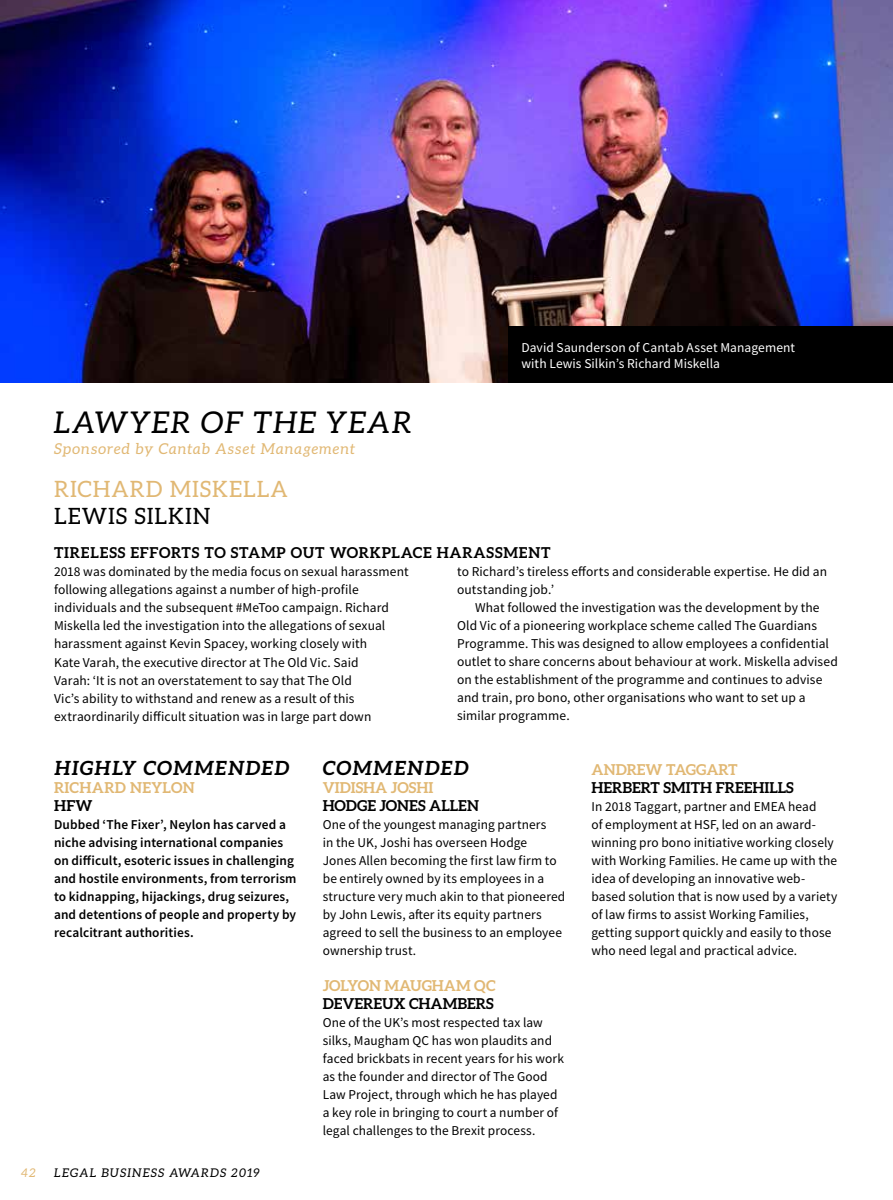
<style>
.page{position:relative;width:893px;height:1200px;background:#fff}
.page>*{position:absolute;margin:0;border:0;box-sizing:border-box;transform-origin:0 0}
.t1{font:italic 30px "Aleo";letter-spacing:.065em;color:#000}
.t2{font:22.5px "Aleo";letter-spacing:.04em;color:#e1b874}
.t3{font:22.5px "Aleo";letter-spacing:.04em;color:#000}
.t4{font:italic 700 19.5px "Aleo";letter-spacing:.02em;color:#000}
.t5{font:700 15px "Aleo";letter-spacing:.005em;color:#000}
.t6{font:700 15px "Aleo";letter-spacing:.05em;color:#000}
.t7{font:700 15px "Aleo";color:#e1b874}
.t8{font:italic 15px "Aleo";letter-spacing:.07em;color:#e1b874}
.t9{font:700 15px "Aleo";letter-spacing:.02em;color:#e1b874}
.t10{font:13.5px/18px "Source Sans Pro";letter-spacing:.005em;color:#000}
.t11{font:600 13.5px/18px "Source Sans Pro";letter-spacing:.01em;color:#000}
.t12{font:13.5px/16.2px "Source Sans Pro";letter-spacing:.005em;color:#fff}
.t13{font:italic 12px "Aleo";letter-spacing:.1em;color:#000}
.t14{font:italic 12px "Aleo";color:#e1b874}
</style>
<div class="page">
<img style="left:0;top:0;width:893px;height:383px">
<div style="left:509px;top:327px;width:384px;height:56px;background:#000"></div>
<h1 class="t1" style="left:54px;top:405px;width:359px">LAWYER OF THE YEAR</h1>
<p class="t8" style="left:54px;top:439px;width:302px">Sponsored by Cantab Asset Management</p>
<h2 class="t2" style="left:54px;top:476px;width:235px">RICHARD MISKELLA</h2>
<h2 class="t3" style="left:54px;top:503px;width:158px">LEWIS SILKIN</h2>
<p class="t12" style="left:521px;top:339px;width:275px">David Saunderson of Cantab Asset Management with Lewis Silkin’s Richard Miskella</p>
<p class="t6" style="left:54px;top:544px;width:498px">TIRELESS EFFORTS TO STAMP OUT WORKPLACE HARASSMENT</p>
<p class="t10" style="left:54px;top:562px;width:356px">2018 was dominated by the media focus on sexual harassment following allegations against a number of high-profile individuals and the subsequent #MeToo campaign. Richard Miskella led the investigation into the allegations of sexual harassment against Kevin Spacey, working closely with<br>Kate Varah, the executive director at The Old Vic. Said<br>Varah: ‘It is not an overstatement to say that The Old<br>Vic’s ability to withstand and renew as a result of this extraordinarily difficult situation was in large part down</p>
<p class="t10" style="left:457px;top:562px;width:371px">to Richard’s tireless efforts and considerable expertise. He did an outstanding job.’</p>
<p class="t10" style="left:457px;top:598px;width:382px;text-indent:18px">What followed the investigation was the development by the Old Vic of a pioneering workplace scheme called The Guardians Programme. This was designed to allow employees a confidential outlet to share concerns about behaviour at work. Miskella advised on the establishment of the programme and continues to advise and train, pro bono, other organisations who want to set up a similar programme.</p>
<h3 class="t4" style="left:54px;top:756px;width:237px">HIGHLY COMMENDED</h3>
<p class="t9" style="left:54px;top:778px;width:142px">RICHARD NEYLON</p>
<p class="t5" style="left:54px;top:796px;width:40px">HFW</p>
<p class="t11" style="left:54px;top:814px;width:244px">Dubbed ‘The Fixer’, Neylon has carved a niche advising international companies on difficult, esoteric issues in challenging and hostile environments, from terrorism to kidnapping, hijackings, drug seizures, and detentions of people and property by recalcitrant authorities.</p>
<p class="t14" style="left:21px;top:1165px;width:16px">42</p>
<p class="t13" style="left:54px;top:1165px;width:207px">LEGAL BUSINESS AWARDS 2019</p>
<h3 class="t4" style="left:323px;top:756px;width:148px">COMMENDED</h3>
<p class="t7" style="left:323px;top:778px;width:112px">VIDISHA JOSHI</p>
<p class="t5" style="left:323px;top:796px;width:158px">HODGE JONES ALLEN</p>
<p class="t10" style="left:323px;top:814px;width:244px">One of the youngest managing partners<br>in the UK, Joshi has overseen Hodge<br>Jones Allen becoming the first law firm to be entirely owned by its employees in a structure very much akin to that pioneered by John Lewis, after its equity partners agreed to sell the business to an employee ownership trust.</p>
<p class="t7" style="left:323px;top:976px;width:174px">JOLYON MAUGHAM QC</p>
<p class="t5" style="left:323px;top:994px;width:172px">DEVEREUX CHAMBERS</p>
<p class="t10" style="left:323px;top:1012px;width:243px">One of the UK’s most respected tax law silks, Maugham QC has won plaudits and faced brickbats in recent years for his work as the founder and director of The Good Law Project, through which he has played a key role in bringing to court a number of legal challenges to the Brexit process.</p>
<p class="t7" style="left:591px;top:760px;width:148px">ANDREW TAGGART</p>
<p class="t5" style="left:591px;top:778px;width:204px">HERBERT SMITH FREEHILLS</p>
<p class="t10" style="left:591px;top:796px;width:248px">In 2018 Taggart, partner and EMEA head<br>of employment at HSF, led on an award&shy;winning pro bono initiative working closely with Working Families. He came up with the idea of developing an innovative web&shy;based solution that is now used by a variety of law firms to assist Working Families, getting support quickly and easily to those who need legal and practical advice.</p>
</div>
